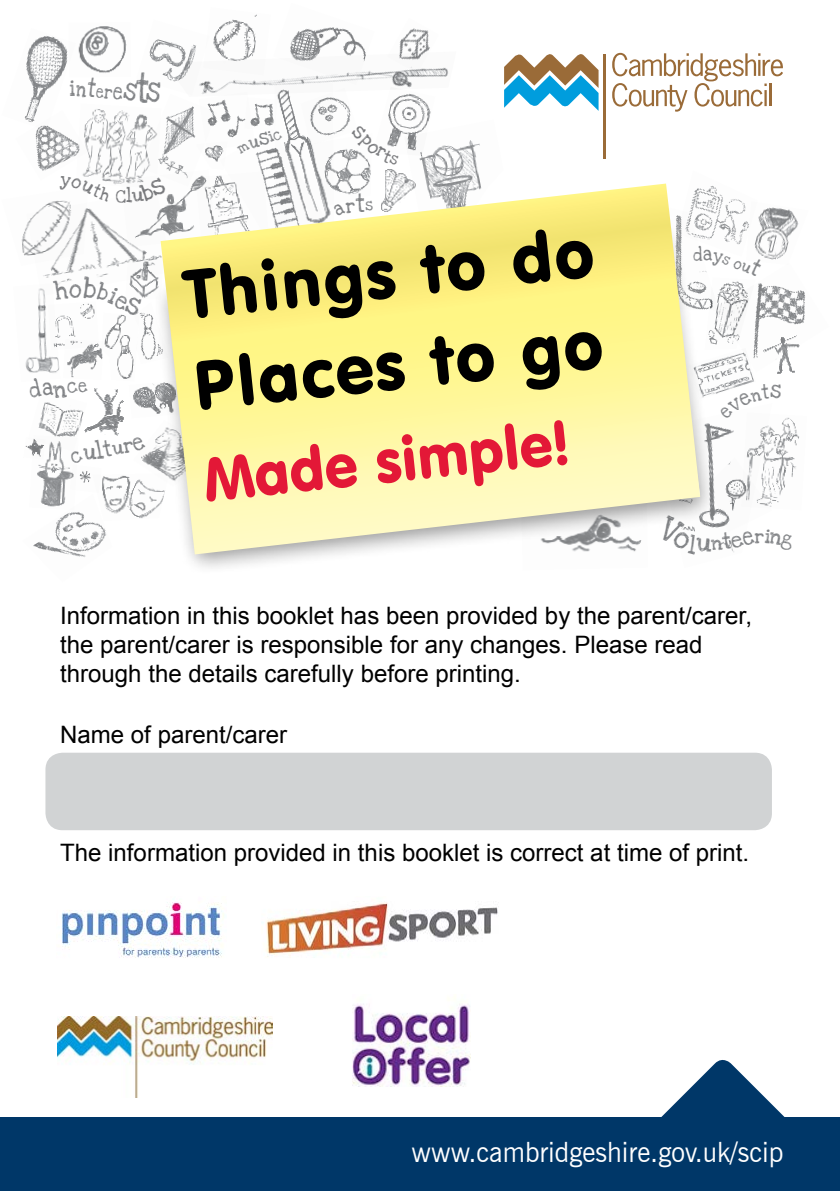
<style>
.page{position:relative;width:840px;height:1191px;background:#fff}
.page>*{position:absolute;margin:0;border:0;box-sizing:border-box;transform-origin:0 0}
.t1{font:68.2px/91.8px "VAG Rounded BT";color:#000}
.t2{font:60.2px "VAG Rounded BT";color:#e31837}
.t3{font:28px "News Gothic BT";color:#fff;scale:.96 1}
.t4{font:24px/28.8px "Arial";color:#000}
</style>
<div class="page">
<div style="left:0;top:1117px;width:839px;height:74px;background:#003768"></div>
<svg style="left:661px;top:1060px;width:124px;height:57px"></svg>
<svg style="left:504px;top:54px;width:94px;height:57px"></svg>
<hr style="left:603px;top:54px;width:2px;height:105px;background:#9a6b38">
<svg style="left:612px;top:53px;width:170px;height:59px"></svg>
<hr style="left:768px;top:84px;width:2px;height:22px;background:#9a6b38">
<img style="left:21px;top:228px;width:5px;height:28px">
<img style="left:133px;top:386px;width:19px;height:23px">
<img style="left:755px;top:283px;width:50px;height:75px">
<img style="left:290px;top:27px;width:75px;height:24px">
<img style="left:78px;top:26px;width:49px;height:46px">
<img style="left:277px;top:97px;width:21px;height:32px">
<img style="left:87px;top:109px;width:54px;height:67px">
<img style="left:141px;top:106px;width:55px;height:77px">
<img style="left:26px;top:200px;width:134px;height:78px">
<img style="left:205px;top:151px;width:15px;height:11px">
<img style="left:220px;top:129px;width:93px;height:54px">
<img style="left:205px;top:99px;width:39px;height:52px">
<img style="left:244px;top:103px;width:33px;height:27px">
<img style="left:196px;top:171px;width:73px;height:12px">
<img style="left:717px;top:426px;width:17px;height:13px">
<img style="left:717px;top:461px;width:24px;height:54px">
<img style="left:149px;top:39px;width:47px;height:42px">
<img style="left:419px;top:140px;width:62px;height:43px">
<img style="left:102px;top:475px;width:50px;height:43px">
<img style="left:172px;top:51px;width:276px;height:46px">
<img style="left:717px;top:281px;width:38px;height:67px">
<img style="left:313px;top:149px;width:58px;height:34px">
<img style="left:741px;top:417px;width:58px;height:90px">
<img style="left:125px;top:257px;width:27px;height:41px">
<img style="left:32px;top:451px;width:38px;height:43px">
<img style="left:203px;top:14px;width:67px;height:61px">
<img style="left:70px;top:471px;width:21px;height:12px">
<img style="left:67px;top:348px;width:35px;height:30px">
<img style="left:60px;top:316px;width:39px;height:34px">
<img style="left:102px;top:316px;width:32px;height:63px">
<img style="left:141px;top:312px;width:11px;height:48px">
<img style="left:301px;top:88px;width:56px;height:57px">
<img style="left:26px;top:36px;width:42px;height:74px">
<img style="left:387px;top:28px;width:51px;height:45px">
<img style="left:24px;top:110px;width:63px;height:66px">
<img style="left:717px;top:348px;width:38px;height:46px">
<img style="left:699px;top:186px;width:46px;height:59px">
<img style="left:385px;top:164px;width:44px;height:19px">
<img style="left:33px;top:494px;width:79px;height:63px">
<img style="left:745px;top:206px;width:54px;height:54px">
<img style="left:762px;top:333px;width:43px;height:41px">
<img style="left:28px;top:402px;width:53px;height:49px">
<img style="left:81px;top:388px;width:43px;height:48px">
<img style="left:133px;top:451px;width:19px;height:35px">
<img style="left:25px;top:288px;width:35px;height:85px">
<div style="left:152px;top:221px;width:565px;height:355px;background:#000;opacity:.4"></div>
<svg style="left:160px;top:183px;width:539px;height:371px"></svg>
<img style="left:373px;top:87px;width:62px;height:69px">
<img style="left:61px;top:902px;width:163px;height:56px">
<img style="left:261px;top:902px;width:237px;height:55px">
<img style="left:352px;top:1004px;width:118px;height:82px">
<img style="left:57px;top:1016px;width:215px;height:81px">
<div style="left:45px;top:752px;width:726px;height:78px;background:#d1d3d4;border-radius:17px"></div>
<svg style="left:59px;top:176px;width:108px;height:27px"></svg>
<svg style="left:236px;top:130px;width:46px;height:24px"></svg>
<svg style="left:656px;top:515px;width:78px;height:39px"></svg>
<svg style="left:333px;top:193px;width:40px;height:23px"></svg>
<svg style="left:69px;top:436px;width:77px;height:28px"></svg>
<svg style="left:53px;top:276px;width:88px;height:40px"></svg>
<svg style="left:99px;top:72px;width:61px;height:9px"></svg>
<svg style="left:692px;top:246px;width:70px;height:31px"></svg>
<svg style="left:81px;top:388px;width:7px;height:11px"></svg>
<svg style="left:719px;top:383px;width:61px;height:36px"></svg>
<svg style="left:350px;top:125px;width:48px;height:40px"></svg>
<h1 class="t1" style="left:179px;top:248px;width:412px;rotate:-6deg">Things to do<br>Places to go</h1>
<h2 class="t2" style="left:200px;top:442px;width:368px;rotate:-6deg">Made simple!</h2>
<p class="t4" style="left:60px;top:602px;width:693px">Information in this booklet has been provided by the parent/carer, the parent/carer is responsible for any changes. Please read through the details carefully before printing.</p>
<p class="t4" style="left:60px;top:720px;width:228px">Name of parent/carer</p>
<p class="t4" style="left:60px;top:838px;width:690px">The information provided in this booklet is correct at time of print.</p>
<p class="t3" style="left:411px;top:1134px;width:388px">www.cambridgeshire.gov.uk/scip</p>
</div>
